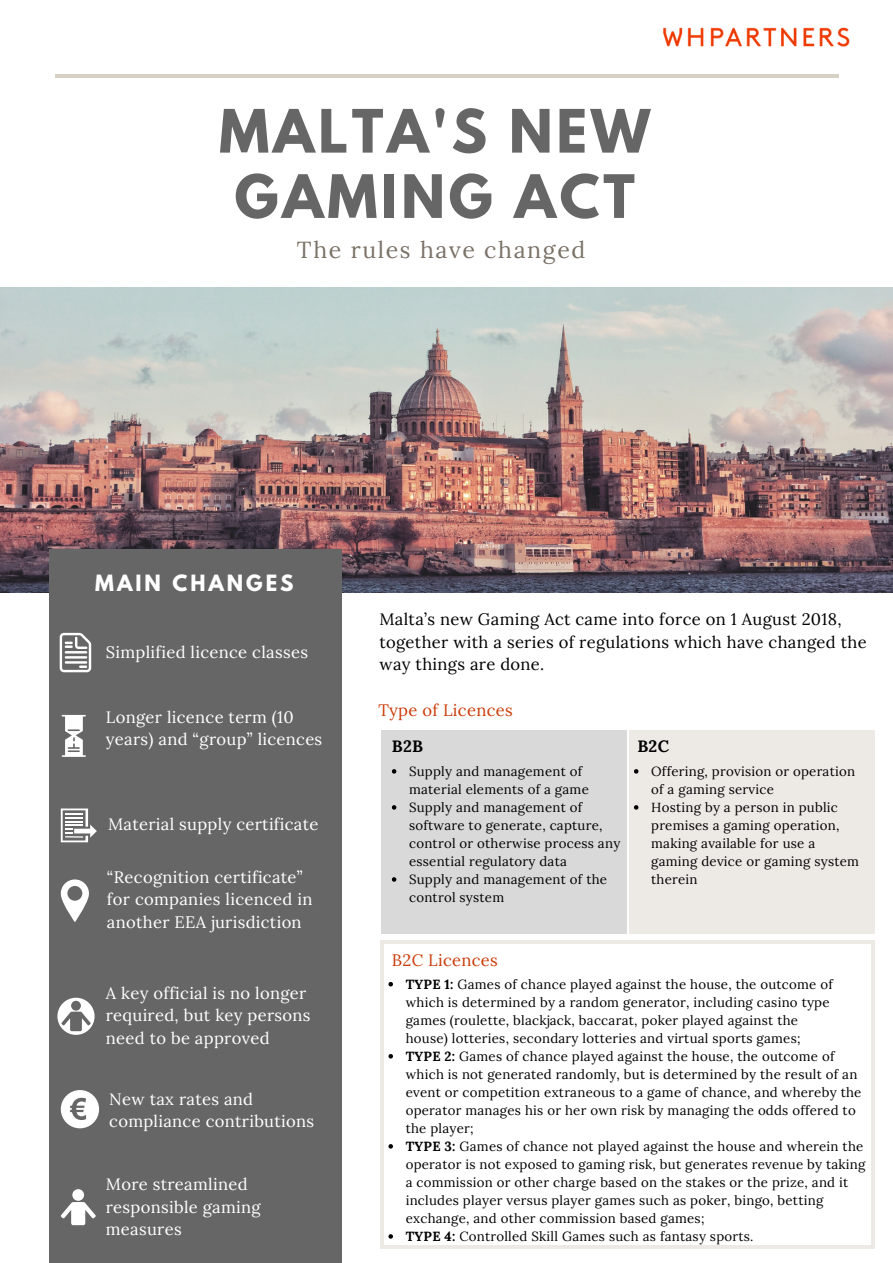
<style>
.page{position:relative;width:893px;height:1263px;background:#fff}
.page>*{position:absolute;margin:0;border:0;box-sizing:border-box;transform-origin:0 0}
.t1{font:700 52.95px/65.2px "League Spartan";letter-spacing:.07em;color:#666}
.t2{font:23.25px "Lora";letter-spacing:.07em;color:#7a7167}
.t3{font:700 19.8px "League Spartan";letter-spacing:.15em;color:#fff}
.t4{font:16.5px/22.5px "Lora";letter-spacing:.02em;color:#fff}
.t5{font:16.5px/22.5px "Lora";letter-spacing:.02em;color:#000}
.t6{font:16.5px "Lora";letter-spacing:.02em;color:#cb3c09}
.t7{font:700 16.5px "Lora";letter-spacing:.02em;color:#000}
.t8{font:13.2px/18px "Lora";letter-spacing:.02em;color:#000}
.s1{font-weight:700}
</style>
<div class="page">
<hr style="left:55px;top:74px;width:784px;height:4px;background:#d6d1c4">
<img style="left:0;top:287px;width:893px;height:305px">
<div style="left:50px;top:549px;width:292px;height:714px;background:#666"></div>
<svg style="left:60px;top:633px;width:31px;height:39px"></svg>
<svg style="left:62px;top:715px;width:24px;height:42px"></svg>
<svg style="left:61px;top:879px;width:28px;height:43px"></svg>
<div style="left:61px;top:1090px;width:38px;height:38px;background:#fff;border-radius:50%"></div>
<svg style="left:70px;top:1098px;width:16px;height:22px"></svg>
<div style="left:72px;top:1189px;width:12px;height:12px;background:#fff;border-radius:50%"></div>
<svg style="left:61px;top:1202px;width:35px;height:23px"></svg>
<svg style="left:57px;top:998px;width:38px;height:37px"></svg>
<svg style="left:61px;top:808px;width:36px;height:34px"></svg>
<div style="left:382px;top:730px;width:245px;height:203px;background:#d9d9d9"></div>
<div style="left:629px;top:730px;width:246px;height:203px;background:#edeae6"></div>
<svg style="left:634px;top:769px;width:4px;height:5px"></svg>
<svg style="left:634px;top:805px;width:4px;height:5px"></svg>
<svg style="left:392px;top:769px;width:4px;height:5px"></svg>
<svg style="left:392px;top:805px;width:4px;height:5px"></svg>
<svg style="left:392px;top:877px;width:4px;height:5px"></svg>
<hr style="left:381px;top:943px;width:3px;height:303px;background:#edeae6">
<hr style="left:872px;top:943px;width:3px;height:303px;background:#edeae6">
<hr style="left:384px;top:1245px;width:488px;height:3px;background:#edeae6">
<hr style="left:384px;top:940px;width:488px;height:4px;background:#edeae6">
<svg style="left:388px;top:982px;width:5px;height:4px"></svg>
<svg style="left:388px;top:1054px;width:5px;height:4px"></svg>
<svg style="left:388px;top:1144px;width:5px;height:4px"></svg>
<svg style="left:388px;top:1234px;width:5px;height:5px"></svg>
<img style="left:663px;top:27px;width:187px;height:20px">
<h1 class="t1" style="left:219px;top:105px;width:433px">MALTA'S NEW<br>GAMING ACT</h1>
<h2 class="t2" style="left:297px;top:234px;width:290px">The rules have changed</h2>
<h3 class="t3" style="left:95px;top:573px;width:200px">MAIN CHANGES</h3>
<p class="t4" style="left:106px;top:640px;width:204px">Simplified licence classes</p>
<p class="t4" style="left:106px;top:706px;width:218px">Longer licence term (10 years) and “group” licences</p>
<p class="t4" style="left:108px;top:813px;width:212px">Material supply certificate</p>
<p class="t4" style="left:107px;top:865px;width:207px">“Recognition certificate” for companies licenced in another EEA jurisdiction</p>
<p class="t4" style="left:106px;top:981px;width:206px">A key official is no longer required, but key persons need to be approved</p>
<p class="t4" style="left:109px;top:1087px;width:206px">New tax rates and compliance contributions</p>
<p class="t4" style="left:106px;top:1173px;width:156px">More streamlined responsible gaming measures</p>
<p class="t5" style="left:379px;top:608px;width:489px">Malta’s new Gaming Act came into force on 1 August 2018, together with a series of regulations which have changed the way things are done.</p>
<p class="t6" style="left:378px;top:700px;width:136px">Type of Licences</p>
<p class="t7" style="left:392px;top:736px;width:33px">B2B</p>
<p class="t7" style="left:637px;top:736px;width:33px">B2C</p>
<p class="t8" style="left:651px;top:762px;width:209px">Offering, provision or operation of a gaming service<br>Hosting by a person in public premises a gaming operation, making available for use a gaming device or gaming system therein</p>
<p class="t8" style="left:409px;top:762px;width:213px">Supply and management of material elements of a game<br>Supply and management of software to generate, capture, control or otherwise process any essential regulatory data<br>Supply and management of the control system</p>
<p class="t6" style="left:392px;top:949px;width:108px">B2C Licences</p>
<p class="t8" style="left:406px;top:975px;width:461px"><span class="s1">TYPE 1:</span> Games of chance played against the house, the outcome of which is determined by a random generator, including casino type games (roulette, blackjack, baccarat, poker played against the<br>house) lotteries, secondary lotteries and virtual sports games;<br><span class="s1">TYPE 2:</span> Games of chance played against the house, the outcome of which is not generated randomly, but is determined by the result of an event or competition extraneous to a game of chance, and whereby the operator manages his or her own risk by managing the odds offered to the player;<br><span class="s1">TYPE 3:</span> Games of chance not played against the house and wherein the operator is not exposed to gaming risk, but generates revenue by taking a commission or other charge based on the stakes or the prize, and it includes player versus player games such as poker, bingo, betting exchange, and other commission based games;<br><span class="s1">TYPE 4:</span> Controlled Skill Games such as fantasy sports.</p>
</div>
